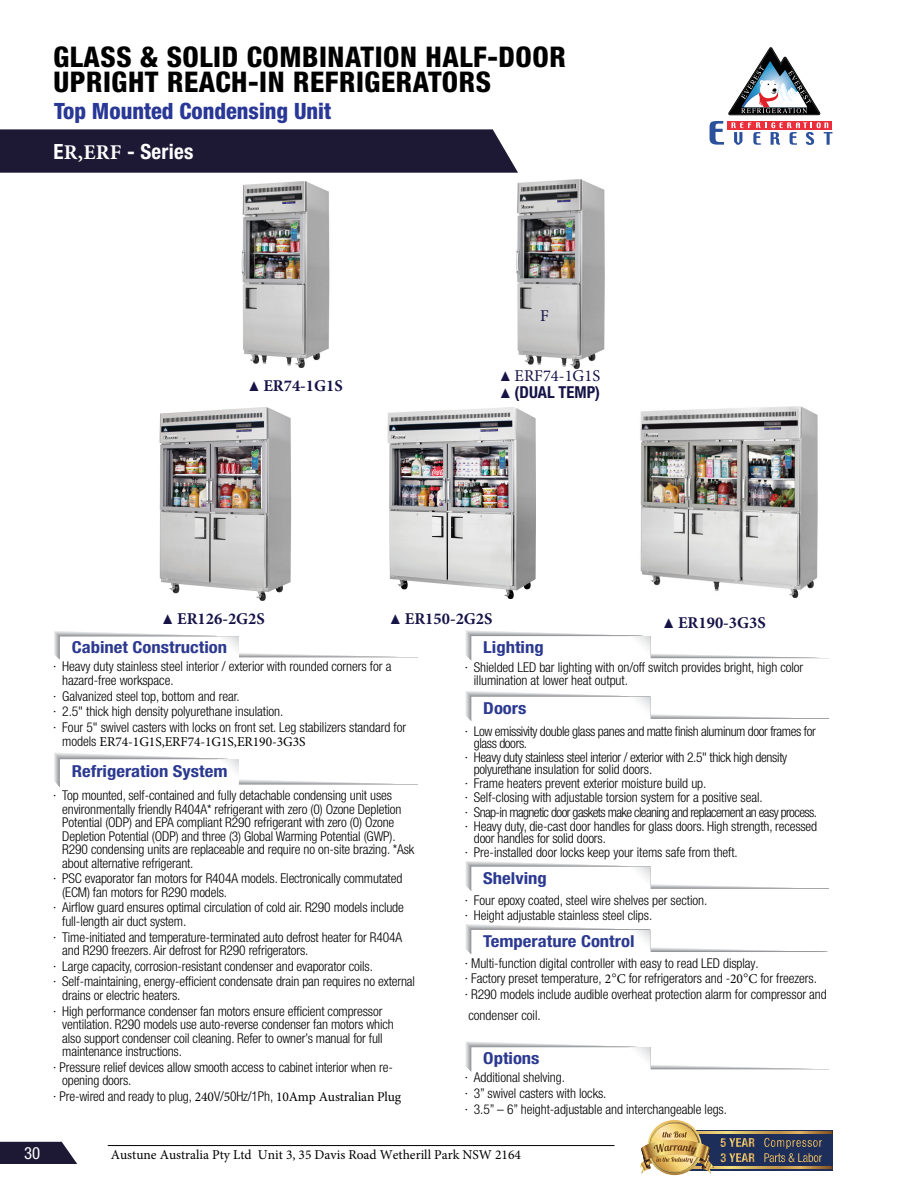
<style>
.page{position:relative;width:918px;height:1188px;background:#fff}
.page>*{position:absolute;margin:0;border:0;box-sizing:border-box;transform-origin:0 0}
.t1{font:800 condensed 28.5px/25.2px "Helvetica Neue LT Std";letter-spacing:.02em;color:#000}
.t2{font:800 condensed 22.5px "Helvetica Neue LT Std";color:#293896}
.t3{font:700 condensed 21px "Helvetica Neue LT Std";letter-spacing:.01em;color:#fff}
.t4{font:condensed 16.8px "Helvetica Neue LT Std";color:#fff}
.t5{font:700 condensed 16.5px "Helvetica Neue LT Std";color:#2b3990;scale:1.13 1}
.t6{font:700 16.5px "Minion Pro";color:#161347}
.t7{font:16.5px "Minion Pro";color:#161347}
.t8{font:700 condensed 16.5px "Helvetica Neue LT Std";color:#161347}
.t9{font:16.5px "Minion Pro";color:#161247}
.t10{font:300 condensed 13.5px/13.5px "Helvetica Neue LT Std";letter-spacing:-.01em;color:#000}
.t11{font:13.5px "Minion Pro";color:#000}
.t12{font:300 condensed 13.5px/12px "Helvetica Neue LT Std";letter-spacing:-.03em;color:#000}
.s1{font-family:"Minion Pro";font-stretch:normal}
.s2{font-family:"Helvetica Neue LT Std";font-weight:300;font-stretch:condensed}
.s3{font-family:"Minion Pro";font-weight:400;font-stretch:normal}
</style>
<div class="page">
<svg style="left:714px;top:1130px;width:118px;height:40px;background:#3f4459"></svg>
<svg style="left:714px;top:1132px;width:118px;height:1px"></svg>
<svg style="left:714px;top:1167px;width:118px;height:1px"></svg>
<svg style="left:721px;top:1138px;width:34px;height:9px"></svg>
<svg style="left:721px;top:1153px;width:34px;height:9px"></svg>
<svg style="left:764px;top:1138px;width:58px;height:24px"></svg>
<svg style="left:640px;top:1120px;width:74px;height:55px"></svg>
<hr style="left:108px;top:1145px;width:506px;height:1px;background:#000">
<div style="left:728px;top:121px;width:104px;height:8px;background:#eb2d3c"></div>
<svg style="left:731px;top:122px;width:101px;height:23px"></svg>
<svg style="left:710px;top:121px;width:14px;height:24px"></svg>
<svg style="left:728px;top:47px;width:92px;height:68px"></svg>
<div style="left:0;top:129px;width:518px;height:44px;background:#1d1934"></div>
<svg style="left:54px;top:631px;width:364px;height:29px"></svg>
<svg style="left:54px;top:753px;width:364px;height:34px"></svg>
<svg style="left:465px;top:691px;width:364px;height:30px"></svg>
<svg style="left:465px;top:861px;width:364px;height:30px"></svg>
<svg style="left:465px;top:924px;width:363px;height:30px"></svg>
<svg style="left:465px;top:1041px;width:364px;height:31px"></svg>
<svg style="left:0;top:1142px;width:77px;height:22px;background:#322f47"></svg>
<img style="left:241px;top:181px;width:89px;height:187px">
<img style="left:516px;top:180px;width:89px;height:188px">
<img style="left:159px;top:407px;width:133px;height:193px">
<img style="left:387px;top:408px;width:149px;height:191px">
<img style="left:640px;top:407px;width:178px;height:191px">
<svg style="left:465px;top:630px;width:364px;height:31px"></svg>
<h1 class="t1" style="left:53px;top:44px;width:514px">GLASS &amp; SOLID COMBINATION HALF-DOOR<br>UPRIGHT REACH-IN REFRIGERATORS</h1>
<h2 class="t2" style="left:54px;top:97px;width:279px">Top Mounted Condensing Unit</h2>
<h3 class="t3" style="left:53px;top:139px;width:142px">E<span class="s1">R,ERF</span> - Series</h3>
<p class="t6" style="left:263px;top:374px;width:81px">ER74-1G1S</p>
<p class="t9" style="left:540px;top:305px;width:10px">F</p>
<p class="t7" style="left:515px;top:365px;width:87px">ERF74-1G1S</p>
<p class="t8" style="left:515px;top:382px;width:87px">(DUAL TEMP)</p>
<p class="t4" style="left:24px;top:1143px;width:18px">30</p>
<p class="t6" style="left:177px;top:607px;width:89px">ER126-2G2S</p>
<p class="t6" style="left:405px;top:607px;width:89px">ER150-2G2S</p>
<p class="t6" style="left:678px;top:611px;width:89px">ER190-3G3S</p>
<p class="t5" style="left:72px;top:637px;width:139px">Cabinet Construction</p>
<p class="t10" style="left:62px;top:660px;width:331px;text-indent:-9px">∙ Heavy duty stainless steel interior / exterior with rounded corners for a hazard-free workspace.</p>
<p class="t10" style="left:53px;top:688px;width:355px;line-height:15.6px">∙ Galvanized steel top, bottom and rear.<br>∙ 2.5" thick high density polyurethane insulation.<br>∙ Four 5" swivel casters with locks on front set. Leg stabilizers standard for</p>
<p class="t11" style="left:62px;top:732px;width:245px"><span class="s2">models</span> ER74-1G1S,ERF74-1G1S,ER190-3G3S</p>
<p class="t5" style="left:72px;top:761px;width:139px">Refrigeration System</p>
<p class="t10" style="left:62px;top:789px;width:354px;text-indent:-9px">∙ Top mounted, self-contained and fully detachable condensing unit uses environmentally friendly R404A* refrigerant with zero (0) Ozone Depletion Potential (ODP) and EPA compliant R290 refrigerant with zero (0) Ozone Depletion Potential (ODP) and three (3) Global Warming Potential (GWP).<br>R290 condensing units are replaceable and require no on-site brazing. *Ask about alternative refrigerant.</p>
<p class="t10" style="left:62px;top:872px;width:342px;text-indent:-9px">∙ PSC evaporator fan motors for R404A models. Electronically commutated (ECM) fan motors for R290 models.</p>
<p class="t10" style="left:62px;top:901px;width:343px;text-indent:-9px">∙ Airflow guard ensures optimal circulation of cold air. R290 models include full-length air duct system.</p>
<p class="t10" style="left:62px;top:930px;width:341px;text-indent:-9px">∙ Time-initiated and temperature-terminated auto defrost heater for R404A and R290 freezers. Air defrost for R290 refrigerators.</p>
<p class="t10" style="left:53px;top:958px;width:363px;line-height:15.6px">∙ Large capacity, corrosion-resistant condenser and evaporator coils.<br>∙ Self-maintaining, energy-efficient condensate drain pan requires no external</p>
<p class="t10" style="left:53px;top:987px;width:331px;line-height:15.6px;text-indent:9px">drains or electric heaters.<br>∙ High performance condenser fan motors ensure efficient compressor</p>
<p class="t10" style="left:62px;top:1017px;width:333px">ventilation. R290 models use auto-reverse condenser fan motors which also support condenser coil cleaning. Refer to owner’s manual for full maintenance instructions.</p>
<p class="t10" style="left:62px;top:1060px;width:332px;text-indent:-9px">∙ Pressure relief devices allow smooth access to cabinet interior when re&shy;opening doors.</p>
<p class="t10" style="left:53px;top:1089px;width:350px">∙ Pre-wired and ready to plug, <span class="s3">240</span>V/<span class="s3">5</span>0Hz/1Ph, <span class="s3">10Amp Australian Plug</span></p>
<p class="t5" style="left:483px;top:637px;width:55px">Lighting</p>
<p class="t10" style="left:474px;top:660px;width:331px;text-indent:-9px">∙ Shielded LED bar lighting with on/off switch provides bright, high color illumination at lower heat output.</p>
<p class="t12" style="left:474px;top:725px;width:343px;text-indent:-9px">∙ Low emissivity double glass panes and matte finish aluminum door frames for glass doors.</p>
<p class="t10" style="left:474px;top:751px;width:315px;line-height:12px;text-indent:-9px">∙ Heavy duty stainless steel interior / exterior with 2.5" thick high density polyurethane insulation for solid doors.</p>
<p class="t10" style="left:465px;top:776px;width:354px;line-height:14.1px">∙ Frame heaters prevent exterior moisture build up.<br>∙ Self-closing with adjustable torsion system for a positive seal.<br>∙ Snap-in magnetic door gaskets make cleaning and replacement an easy process. ∙ Heavy duty, die-cast door handles for glass doors. High strength, recessed</p>
<p class="t10" style="left:465px;top:831px;width:275px;line-height:14.1px;text-indent:9px">door handles for solid doors.<br>∙ Pre-installed door locks keep your items safe from theft.</p>
<p class="t10" style="left:465px;top:892px;width:244px;line-height:15.6px">∙ Four epoxy coated, steel wire shelves per section. ∙ Height adjustable stainless steel clips.</p>
<p class="t10" style="left:465px;top:955px;width:364px;line-height:15.6px">∙ Multi-function digital controller with easy to read LED display.<br>∙ Factory preset temperature, <span class="s3">2</span>°<span class="s3">C</span> for refrigerators and -<span class="s3">20</span>°<span class="s3">C</span> for freezers.<br>∙ R290 models include audible overheat protection alarm for compressor and</p>
<p class="t10" style="left:468px;top:1009px;width:74px">condenser coil.</p>
<p class="t5" style="left:483px;top:698px;width:40px">Doors</p>
<p class="t5" style="left:483px;top:868px;width:58px">Shelving</p>
<p class="t5" style="left:483px;top:931px;width:135px">Temperature Control</p>
<p class="t5" style="left:483px;top:1048px;width:51px">Options</p>
<p class="t10" style="left:465px;top:1070px;width:264px;line-height:15.6px">∙ Additional shelving.<br>∙ 3” swivel casters with locks.<br>∙ 3.5” – 6” height-adjustable and interchangeable legs.</p>
<p class="t11" style="left:111px;top:1146px;width:412px">Austune Australia Pty Ltd Unit 3, 35 Davis Road Wetherill Park NSW 2164</p>
</div>
